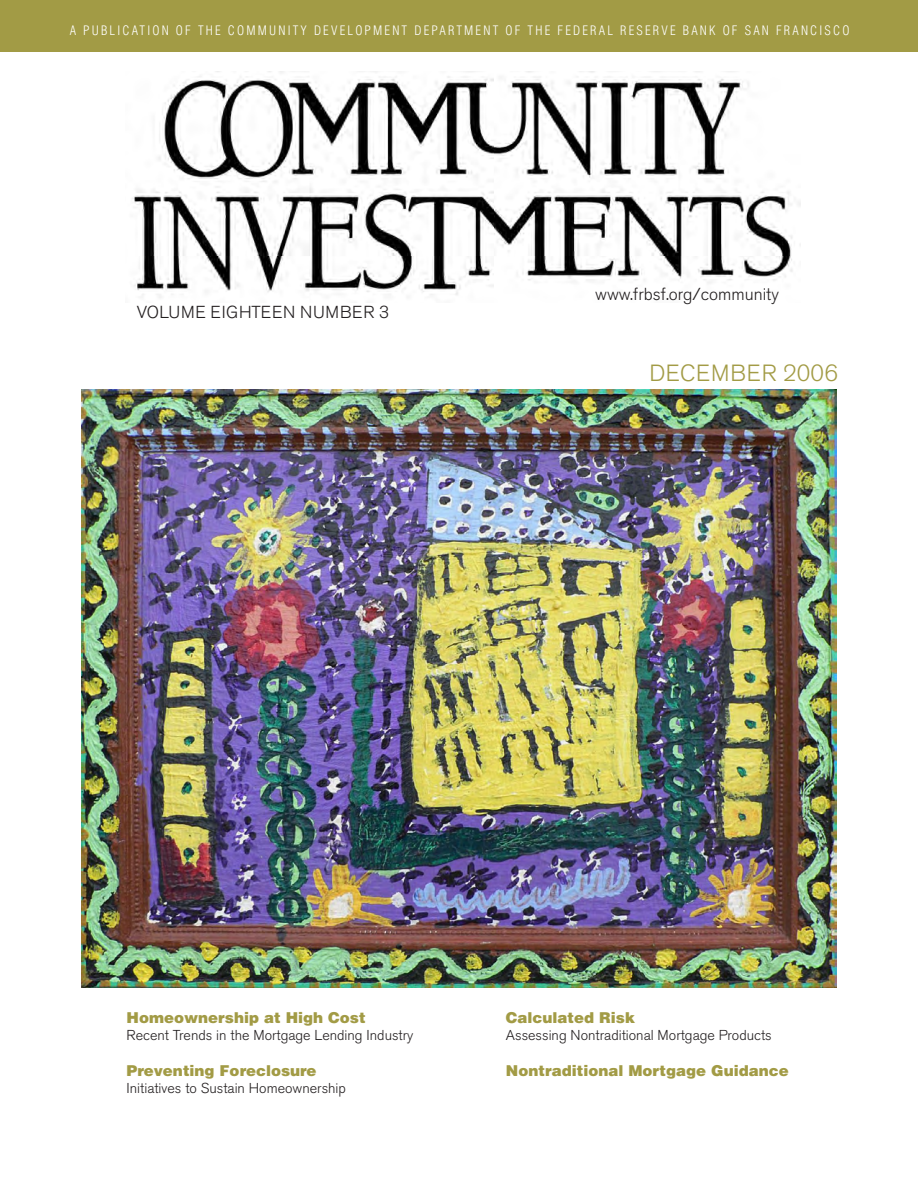
<style>
.page{position:relative;width:918px;height:1188px;background:#fff}
.page>*{position:absolute;margin:0;border:0;box-sizing:border-box;transform-origin:0 0}
.t1{font:300 23.25px "Akzidenz Grotesk BE";letter-spacing:.02em;color:#a29b45}
.t2{font:300 17.25px "Akzidenz Grotesk BE";color:#231f20}
.t3{font:300 17.25px "Akzidenz Grotesk BE";letter-spacing:.04em;color:#231f20}
.t4{font:900 15px "Helvetica";color:#a29b45}
.t5{font:300 14.25px "Akzidenz Grotesk BE";color:#231f20}
.t6{font:300 condensed 12.75px "Helvetica";letter-spacing:.17em;color:#fff}
</style>
<div class="page">
<img style="left:132px;top:71px;width:668px;height:227px">
<div style="left:0;top:0;width:918px;height:51px;background:#a29b45"></div>
<img style="left:81px;top:390px;width:756px;height:597px">
<p class="t6" style="left:70px;top:23px;width:781px">A PUBLICATION OF THE COMMUNITY DEVELOPMENT DEPARTMENT OF THE FEDERAL RESERVE BANK OF SAN FRANCISCO</p>
<p class="t3" style="left:137px;top:302px;width:254px">VOLUME EIGHTEEN NUMBER 3</p>
<p class="t2" style="left:595px;top:284px;width:185px">www.frbsf.org/community</p>
<h1 class="t1" style="left:649px;top:360px;width:190px">DECEMBER 2006</h1>
<p class="t4" style="left:127px;top:1008px;width:241px">Homeownership at High Cost</p>
<p class="t5" style="left:127px;top:1027px;width:288px">Recent Trends in the Mortgage Lending Industry</p>
<p class="t4" style="left:127px;top:1061px;width:192px">Preventing Foreclosure</p>
<p class="t5" style="left:127px;top:1080px;width:221px">Initiatives to Sustain Homeownership</p>
<p class="t4" style="left:506px;top:1008px;width:131px">Calculated Risk</p>
<p class="t5" style="left:506px;top:1027px;width:267px">Assessing Nontraditional Mortgage Products</p>
<p class="t4" style="left:506px;top:1061px;width:284px">Nontraditional Mortgage Guidance</p>
</div>
